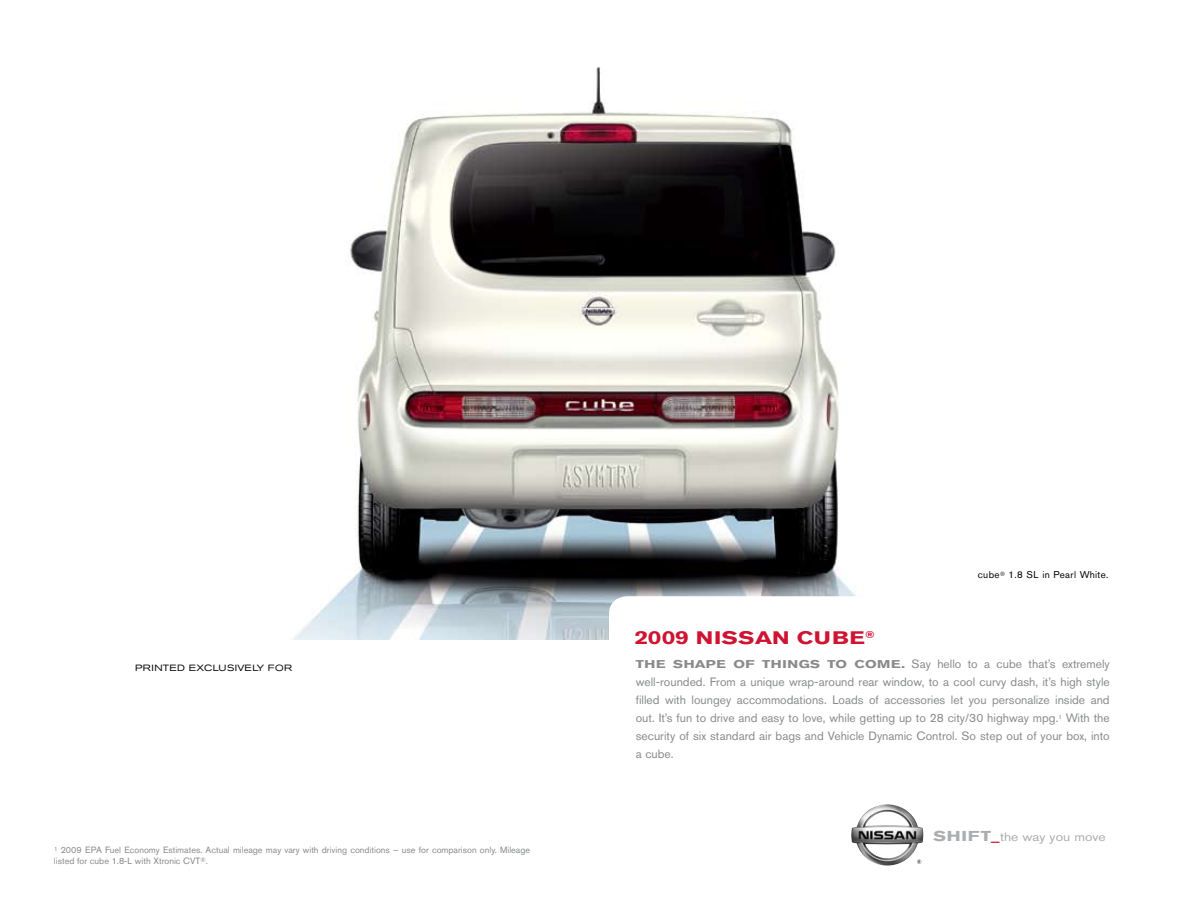
<style>
.page{position:relative;width:1188px;height:918px;background:#fff}
.page>*{position:absolute;margin:0;border:0;box-sizing:border-box;transform-origin:0 0}
.t1{font:700 18px "Nissan";letter-spacing:.015em;color:#ce1432;scale:1.15 1}
.t2{font:12px/18px "Akzidenz Grotesk Pro";color:#888a8c;text-align:justify}
.t3{font:12px "Akzidenz Grotesk Pro";color:#abadb0;scale:1.15 1}
.t4{font:9.75px "Akzidenz Grotesk Pro";letter-spacing:.04em;color:#000}
.t5{font:9px/10.5px "Akzidenz Grotesk Pro";color:#888a8c}
.t6{font:expanded 9px "Akzidenz Grotesk Pro";letter-spacing:.045em;color:#000}
.s1{font-family:"Nissan";font-weight:700;font-size:11.25px}
.s2{font-family:"Nissan";font-weight:700;font-size:14.25px}
.s3{font-family:"Nissan";font-weight:700;color:#ce1432}
</style>
<div class="page">
<img style="left:294px;top:67px;width:562px;height:573px">
<div style="left:609px;top:596px;width:572px;height:87px;background:#fff;border-radius:18px"></div>
<img style="left:851px;top:804px;width:40px;height:62px">
<svg style="left:917px;top:860px;width:4px;height:4px"></svg>
<p class="t6" style="left:135px;top:662px;width:159px">PRINTED EXCLUSIVELY FOR</p>
<p class="t5" style="left:54px;top:845px;width:478px"><sup>1</sup> 2009 EPA Fuel Economy Estimates. Actual mileage may vary with driving conditions – use for comparison only. Mileage listed for cube 1.8-L with Xtronic CVT<sup>®</sup>.</p>
<h1 class="t1" style="left:635px;top:625px;width:210px">2009 N ISSAN CUBE®</h1>
<p class="t4" style="left:978px;top:569px;width:132px">cube<sup>®</sup> 1.8 SL in Pearl White.</p>
<p class="t2" style="left:636px;top:655px;width:476px"><span class="s1">THE SHAPE OF THINGS TO COME.</span> Say hello to a cube that’s extremely well-rounded. From a unique wrap-around rear window, to a cool curvy dash, it’s high style filled with loungey accommodations. Loads of accessories let you personalize inside and out. It’s fun to drive and easy to love, while getting up to 28 city/30 highway mpg.<sup>1</sup> With the security of six standard air bags and Vehicle Dynamic Control. So step out of your box, into a cube.</p>
<p class="t3" style="left:933px;top:829px;width:151px"><span class="s2">SHIFT</span><span class="s3">_</span>the way you move</p>
</div>
